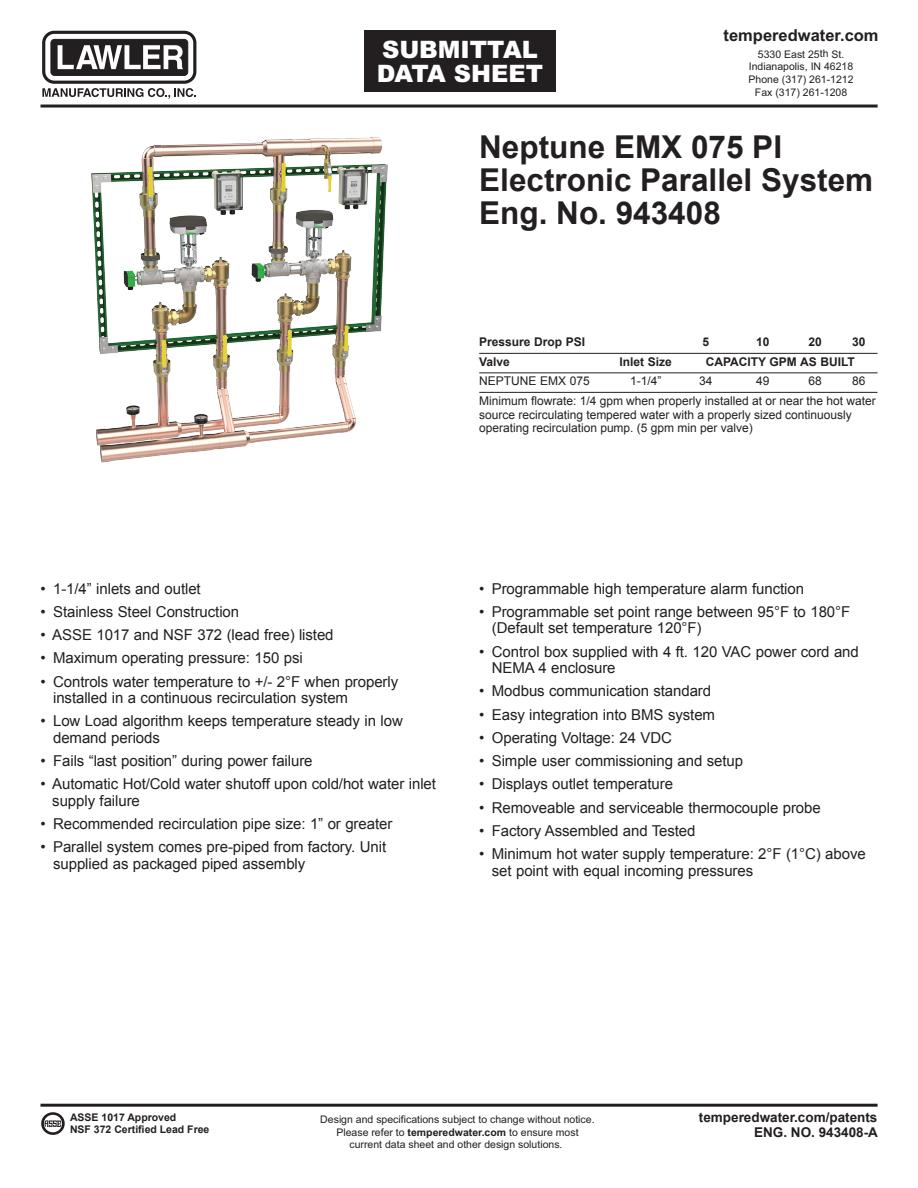
<style>
.page{position:relative;width:918px;height:1188px;background:#fff}
.page>*{position:absolute;margin:0;border:0;box-sizing:border-box;transform-origin:0 0}
.t1{font:700 31.5px/33px "Arial";color:#231f20}
.t2{font:900 24px/24px "Arial";color:#fff}
.t3{font:700 16.5px "Arial";color:#231f20}
.t4{font:15px/16.5px "Arial";letter-spacing:-.005em;color:#231f20}
.t5{font:700 13.5px/15px "Arial";color:#231f20;text-align:right}
.t6{font:12px/20.2px "Arial";color:#231f20}
.t7{font:700 12px "Arial";color:#231f20}
.t8{font:10.5px/12.8px "Arial";color:#231f20;text-align:center}
.t9{font:700 10.5px/12px "Arial";color:#231f20}
.s1{font-weight:700}
</style>
<div class="page">
<div style="left:364px;top:30px;width:192px;height:62px;background:#231f20"></div>
<div style="left:51px;top:39px;width:137px;height:36px;background:#231f20;border-radius:4px"></div>
<div style="left:51px;top:39px;width:137px;height:37px;border:1px solid #231f20;border-radius:4px"></div>
<svg style="left:58px;top:45px;width:125px;height:24px"></svg>
<div style="left:42px;top:31px;width:154px;height:53px;border:3px solid #231f20;border-radius:11px"></div>
<svg style="left:42px;top:88px;width:154px;height:11px"></svg>
<hr style="left:40px;top:105px;width:838px;height:3px;background:#231f20">
<hr style="left:40px;top:1104px;width:838px;height:3px;background:#231f20">
<img style="left:41px;top:1112px;width:24px;height:23px">
<hr style="left:479px;top:353px;width:399px;height:1px;background:#231f20">
<hr style="left:479px;top:372px;width:399px;height:1px;background:#231f20">
<hr style="left:479px;top:392px;width:399px;height:1px;background:#231f20">
<img style="left:91px;top:137px;width:297px;height:326px">
<h2 class="t2" style="left:377px;top:37px;width:168px">SUBMITTAL<br>DATA SHEET</h2>
<p class="t3" style="left:724px;top:26px;width:156px">temperedwater.com</p>
<p class="t8" style="left:749px;top:48px;width:107px">5330 East 25th St.<br>Indianapolis, IN 46218<br>Phone (317) 261-1212<br>Fax (317) 261-1208</p>
<h1 class="t1" style="left:479px;top:130px;width:395px">Neptune EMX 075 PI<br>Electronic Parallel System<br>Eng. No. 943408</h1>
<p class="t7" style="left:479px;top:335px;width:108px">Pressure Drop PSI</p>
<p class="t7" style="left:702px;top:335px;width:8px">5</p>
<p class="t7" style="left:756px;top:335px;width:15px">10</p>
<p class="t7" style="left:809px;top:335px;width:15px">20</p>
<p class="t7" style="left:852px;top:335px;width:15px">30</p>
<p class="t7" style="left:479px;top:355px;width:32px">Valve</p>
<p class="t7" style="left:620px;top:355px;width:54px">Inlet Size</p>
<p class="t7" style="left:706px;top:355px;width:151px">CAPACITY GPM AS BUILT</p>
<p class="t6" style="left:479px;top:371px;width:112px">NEPTUNE EMX 075</p>
<p class="t6" style="left:630px;top:371px;width:33px">1-1/4”</p>
<p class="t6" style="left:699px;top:371px;width:15px">34</p>
<p class="t6" style="left:756px;top:371px;width:15px">49</p>
<p class="t6" style="left:809px;top:371px;width:15px">68</p>
<p class="t6" style="left:479px;top:371px;width:398px;text-indent:373px">86<br>Minimum flowrate: 1/4 gpm when properly installed at or near the hot water</p>
<p class="t6" style="left:479px;top:408px;width:374px;line-height:13.5px">source recirculating tempered water with a properly sized continuously operating recirculation pump. (5 gpm min per valve)</p>
<p class="t4" style="left:40px;top:580px;width:162px">• 1-1/4” inlets and outlet</p>
<p class="t4" style="left:40px;top:603px;width:200px">• Stainless Steel Construction</p>
<p class="t4" style="left:40px;top:627px;width:295px">• ASSE 1017 and NSF 372 (lead free) listed</p>
<p class="t4" style="left:40px;top:650px;width:264px">• Maximum operating pressure: 150 psi</p>
<p class="t4" style="left:53px;top:673px;width:347px;text-indent:-13px">• Controls water temperature to +/- 2°F when properly installed in a continuous recirculation system</p>
<p class="t4" style="left:53px;top:713px;width:351px;text-indent:-13px">• Low Load algorithm keeps temperature steady in low demand periods</p>
<p class="t4" style="left:40px;top:753px;width:274px">• Fails “last position” during power failure</p>
<p class="t4" style="left:52px;top:776px;width:385px;text-indent:-12px">• Automatic Hot/Cold water shutoff upon cold/hot water inlet supply failure</p>
<p class="t4" style="left:40px;top:816px;width:353px">• Recommended recirculation pipe size: 1” or greater</p>
<p class="t4" style="left:53px;top:839px;width:335px;text-indent:-13px">• Parallel system comes pre-piped from factory. Unit supplied as packaged piped assembly</p>
<p class="t4" style="left:479px;top:580px;width:326px">• Programmable high temperature alarm function</p>
<p class="t4" style="left:492px;top:603px;width:360px;text-indent:-13px">• Programmable set point range between 95°F to 180°F (Default set temperature 120°F)</p>
<p class="t4" style="left:492px;top:643px;width:369px;text-indent:-13px">• Control box supplied with 4 ft. 120 VAC power cord and<br>NEMA 4 enclosure</p>
<p class="t4" style="left:479px;top:683px;width:233px">• Modbus communication standard</p>
<p class="t4" style="left:479px;top:706px;width:237px">• Easy integration into BMS system</p>
<p class="t4" style="left:479px;top:729px;width:194px">• Operating Voltage: 24 VDC</p>
<p class="t4" style="left:479px;top:753px;width:265px">• Simple user commissioning and setup</p>
<p class="t4" style="left:479px;top:776px;width:195px">• Displays outlet temperature</p>
<p class="t4" style="left:479px;top:799px;width:343px">• Removeable and serviceable thermocouple probe</p>
<p class="t4" style="left:479px;top:822px;width:218px">• Factory Assembled and Tested</p>
<p class="t4" style="left:492px;top:846px;width:375px;text-indent:-13px">• Minimum hot water supply temperature: 2°F (1°C) above set point with equal incoming pressures</p>
<p class="t9" style="left:70px;top:1112px;width:141px">ASSE 1017 Approved<br>NSF 372 Certified Lead Free</p>
<p class="t8" style="left:320px;top:1113px;width:276px">Design and specifications subject to change without notice.<br>Please refer to <span class="s1">temperedwater.com</span> to ensure most current data sheet and other design solutions.</p>
<p class="t5" style="left:699px;top:1110px;width:181px">temperedwater.com/patents<br>ENG. NO. 943408-A</p>
</div>
